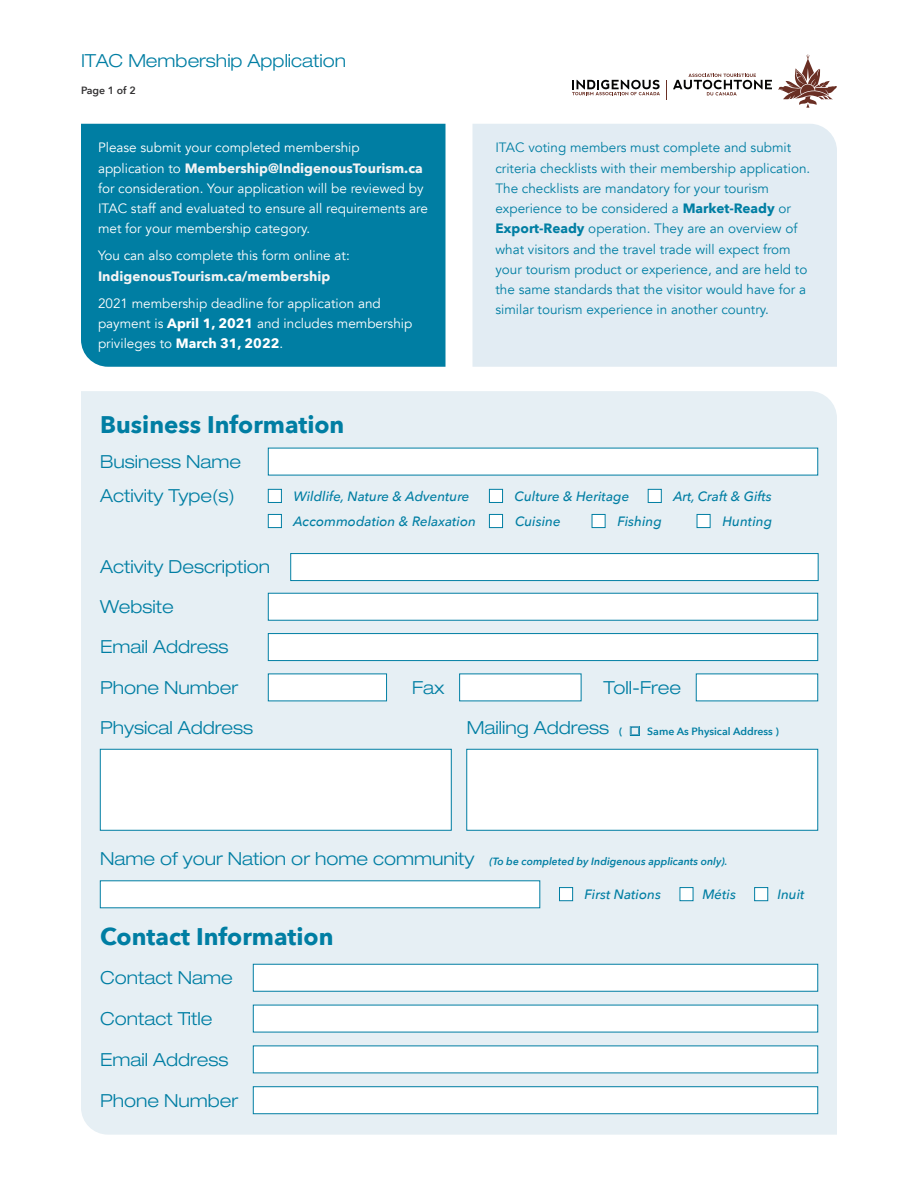
<style>
.page{position:relative;width:918px;height:1188px;background:#fff}
.page>*{position:absolute;margin:0;border:0;box-sizing:border-box;transform-origin:0 0}
.t1{font:700 24px "Avenir Next";color:#007ea3}
.t2{font:300 expanded 18px "Helvetica Neue LT Std";color:#007ea3}
.Paragraph_-_Single{font:13.5px/20.2px "Avenir";color:#007ea3}
.Paragraph_-_Single-2{font:13.5px/20.2px "Avenir";color:#fff}
.Paragraph_-_Callout{font:italic 500 13.5px "Avenir Next";color:#007ea3}
.t3{font:italic 600 10.5px "Avenir Next";color:#007ea3}
.Paragraph_-_Callout-2{font:600 10.5px "Avenir Next";color:#007ea3}
.Paragraph_-_Callout-3{font:600 10.5px "Avenir Next";color:#333233}
.s1{font-family:"Avenir Next";font-weight:700;color:#f2f3f4}
.s2{font-family:"Avenir Next";font-weight:700}
.s3{font-family:"Arial";font-weight:900;font-size:19.5px}
.s4{font-family:"Helvetica Neue LT Std";font-weight:300;font-style:normal;font-stretch:expanded;font-size:18px}
</style>
<div class="page">
<svg style="left:666px;top:80px;width:1px;height:19px"></svg>
<svg style="left:778px;top:54px;width:59px;height:54px"></svg>
<svg style="left:673px;top:74px;width:99px;height:21px"></svg>
<svg style="left:572px;top:80px;width:88px;height:15px"></svg>
<div style="left:81px;top:124px;width:365px;height:243px;background:#007ea3"></div>
<div style="left:472px;top:124px;width:365px;height:243px;background:#e2ecf3"></div>
<div style="left:81px;top:391px;width:756px;height:488px;background:#e6eff4"></div>
<svg style="left:268px;top:448px;width:550px;height:27px"></svg>
<svg style="left:268px;top:489px;width:14px;height:14px"></svg>
<svg style="left:489px;top:489px;width:14px;height:14px"></svg>
<svg style="left:268px;top:514px;width:14px;height:14px"></svg>
<div style="left:81px;top:879px;width:756px;height:256px;background:#e6eff4"></div>
<svg style="left:253px;top:964px;width:565px;height:28px"></svg>
<svg style="left:253px;top:1005px;width:565px;height:27px"></svg>
<svg style="left:253px;top:1046px;width:565px;height:27px"></svg>
<svg style="left:253px;top:1086px;width:565px;height:28px"></svg>
<svg style="left:268px;top:593px;width:550px;height:28px"></svg>
<svg style="left:268px;top:633px;width:550px;height:28px"></svg>
<svg style="left:100px;top:749px;width:352px;height:82px"></svg>
<svg style="left:466px;top:749px;width:352px;height:82px"></svg>
<svg style="left:268px;top:674px;width:119px;height:27px"></svg>
<svg style="left:696px;top:674px;width:122px;height:27px"></svg>
<svg style="left:459px;top:674px;width:122px;height:27px"></svg>
<svg style="left:290px;top:553px;width:529px;height:28px"></svg>
<svg style="left:489px;top:514px;width:14px;height:14px"></svg>
<svg style="left:100px;top:880px;width:440px;height:28px"></svg>
<svg style="left:559px;top:887px;width:14px;height:14px"></svg>
<svg style="left:680px;top:887px;width:13px;height:14px"></svg>
<svg style="left:754px;top:887px;width:14px;height:14px"></svg>
<svg style="left:648px;top:489px;width:14px;height:14px"></svg>
<svg style="left:592px;top:514px;width:14px;height:14px"></svg>
<svg style="left:697px;top:514px;width:14px;height:14px"></svg>
<h4 class="t2" style="left:81px;top:50px;width:267px">ITAC Membership Application</h4>
<p class="Paragraph_-_Callout-3" style="left:81px;top:81px;width:56px">Page 1 of 2</p>
<p class="Paragraph_-_Single-2" style="left:98px;top:138px;width:331px">Please submit your completed membership application to <span class="s1">Membership@IndigenousTourism.ca </span>for consideration. Your application will be reviewed by ITAC staff and evaluated to ensure all requirements are met for your membership category.</p>
<p class="Paragraph_-_Single-2" style="left:98px;top:246px;width:253px">You can also complete this form online at:<br><span class="s1">IndigenousTourism.ca/membership</span></p>
<p class="Paragraph_-_Single-2" style="left:98px;top:293px;width:316px">2021 membership deadline for application and payment is <span class="s2">April 1, 2021</span> and includes membership privileges to <span class="s2">March 31, 2022</span>.</p>
<p class="Paragraph_-_Single" style="left:495px;top:138px;width:316px">ITAC voting members must complete and submit criteria checklists with their membership application.<br>The checklists are mandatory for your tourism experience to be considered a <span class="s2">Market-Ready</span> or <span class="s2">Export-Ready</span> operation. They are an overview of what visitors and the travel trade will expect from your tourism product or experience, and are held to the same standards that the visitor would have for a similar tourism experience in another country.</p>
<h3 class="t1" style="left:100px;top:404px;width:246px">Business Information</h3>
<h4 class="t2" style="left:100px;top:451px;width:143px">Business Name</h4>
<h4 class="t2" style="left:100px;top:485px;width:136px">Activity Type(s)</h4>
<p class="Paragraph_-_Callout" style="left:293px;top:485px;width:178px">Wildlife, Nature &amp; Adventure</p>
<p class="Paragraph_-_Callout" style="left:515px;top:485px;width:116px">Culture &amp; Heritage</p>
<p class="Paragraph_-_Callout" style="left:293px;top:510px;width:184px">Accommodation &amp; Relaxation</p>
<p class="Paragraph_-_Callout" style="left:673px;top:485px;width:100px">Art, Craft &amp; Gifts</p>
<p class="Paragraph_-_Callout" style="left:618px;top:510px;width:46px">Fishing</p>
<p class="Paragraph_-_Callout" style="left:723px;top:510px;width:51px">Hunting</p>
<p class="Paragraph_-_Callout" style="left:515px;top:510px;width:47px">Cuisine</p>
<h4 class="t2" style="left:100px;top:555px;width:171px">Activity Description</h4>
<h4 class="t2" style="left:100px;top:596px;width:75px">Website</h4>
<h4 class="t2" style="left:100px;top:636px;width:130px">Email Address</h4>
<h4 class="t2" style="left:100px;top:677px;width:140px">Phone Number</h4>
<h4 class="t2" style="left:412px;top:677px;width:34px">Fax</h4>
<h4 class="t2" style="left:604px;top:677px;width:79px">Toll-Free</h4>
<h4 class="t2" style="left:100px;top:717px;width:154px">Physical Address</h4>
<h4 class="t2" style="left:467px;top:717px;width:144px">Mailing Address</h4>
<p class="Paragraph_-_Callout-2" style="left:619px;top:722px;width:161px">( <span class="s3">□</span> Same As Physical Address )</p>
<h4 class="t3" style="left:100px;top:852px;width:629px"><span class="s4">Name of your Nation or home community</span> (To be completed by Indigenous applicants only).</h4>
<p class="Paragraph_-_Callout" style="left:585px;top:883px;width:78px">First Nations</p>
<p class="Paragraph_-_Callout" style="left:702px;top:883px;width:35px">Métis</p>
<p class="Paragraph_-_Callout" style="left:777px;top:883px;width:29px">Inuit</p>
<h3 class="t1" style="left:100px;top:916px;width:235px">Contact Information</h3>
<h4 class="t2" style="left:100px;top:967px;width:134px">Contact Name</h4>
<h4 class="t2" style="left:100px;top:1008px;width:114px">Contact Title</h4>
<h4 class="t2" style="left:100px;top:1049px;width:130px">Email Address</h4>
<h4 class="t2" style="left:100px;top:1089px;width:140px">Phone Number</h4>
</div>
